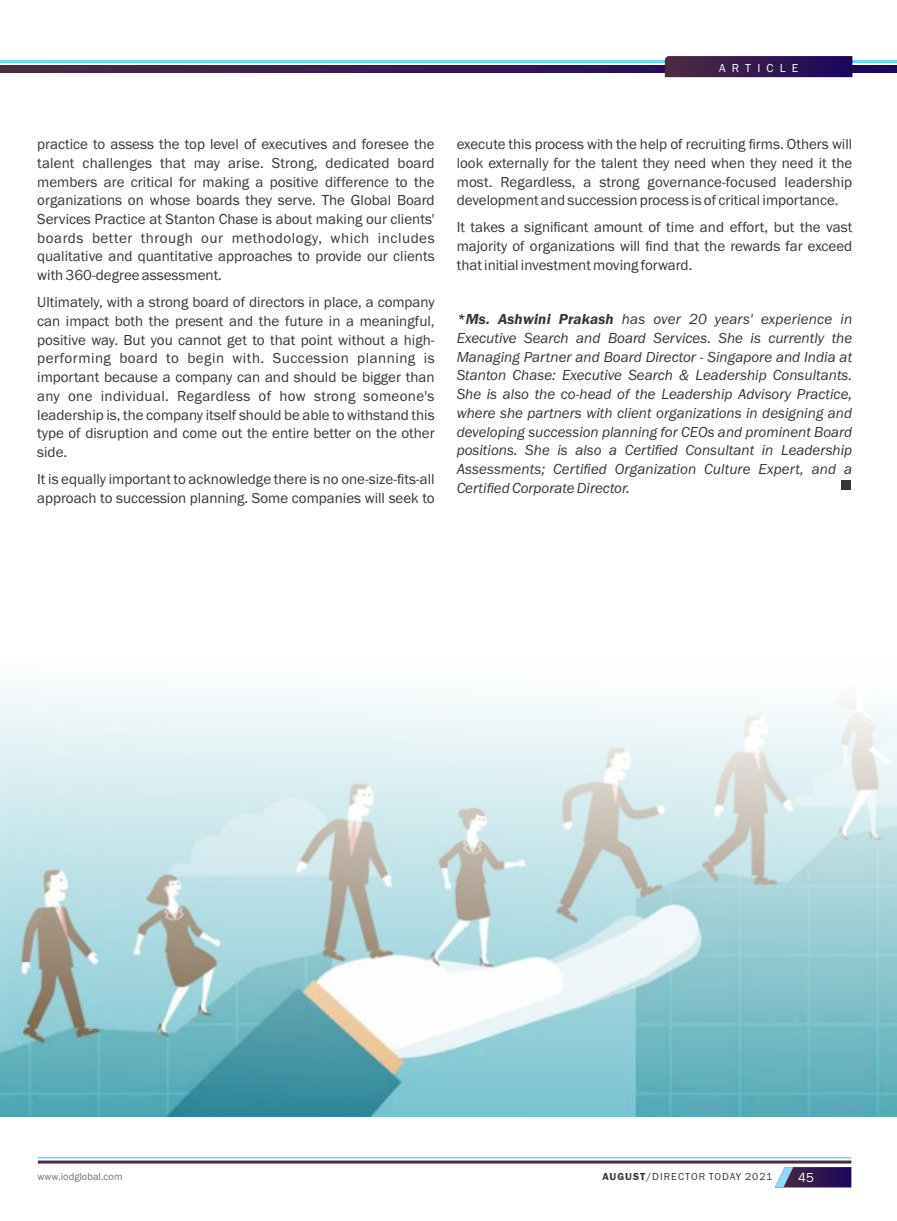
<style>
.page{position:relative;width:897px;height:1221px;background:#fff}
.page>*{position:absolute;margin:0;border:0;box-sizing:border-box;transform-origin:0 0}
.t1{font:15px/18.8px "Franklin Gothic";color:#373435;text-align:justify}
.t2{font:italic 15px/18.8px "Franklin Gothic";letter-spacing:.005em;color:#373435;text-align:justify}
.t3{font:13.5px "Franklin Gothic";color:#fefefe}
.t4{font:12px "Franklin Gothic";letter-spacing:.52em;color:#fefefe}
.t5{font:10.5px "Franklin Gothic";letter-spacing:.1em;color:#373435}
.t6{font:10.5px "Franklin Gothic";color:#727376}
.s1{font-weight:600}
</style>
<div class="page">
<img style="left:0;top:688px;width:896px;height:428px">
<div style="left:841px;top:480px;width:9px;height:9px;background:#373435"></div>
<hr style="left:38px;top:1156px;width:813px;height:2px;background:#68dcfc">
<hr style="left:38px;top:1160px;width:813px;height:3px;background:#492b42">
<svg style="left:775px;top:1167px;width:76px;height:20px;background:#483a6e"></svg>
<svg style="left:0;top:65px;width:896px;height:8px;background:#381b4b"></svg>
<hr style="left:0;top:61px;width:896px;height:2px;background:#68dcfc">
<svg style="left:664px;top:56px;width:188px;height:21px;background:#35194f"></svg>
<p class="t4" style="left:719px;top:63px;width:81px">ARTICLE</p>
<p class="t1" style="left:37px;top:136px;width:399px">practice to assess the top level of executives and foresee the talent challenges that may arise. Strong, dedicated board members are critical for making a positive difference to the organizations on whose boards they serve. The Global Board Services Practice at Stanton Chase is about making our clients' boards better through our methodology, which includes qualitative and quantitative approaches to provide our clients with 360-degree assessment.</p>
<p class="t1" style="left:37px;top:294px;width:399px">Ultimately, with a strong board of directors in place, a company can impact both the present and the future in a meaningful, positive way. But you cannot get to that point without a high&shy;performing board to begin with. Succession planning is important because a company can and should be bigger than any one individual. Regardless of how strong someone's leadership is, the company itself should be able to withstand this type of disruption and come out the entire better on the other side.</p>
<p class="t1" style="left:37px;top:471px;width:399px">It is equally important to acknowledge there is no one-size-fits-all approach to succession planning. Some companies will seek to</p>
<p class="t1" style="left:456px;top:136px;width:397px">execute this process with the help of recruiting firms. Others will look externally for the talent they need when they need it the most. Regardless, a strong governance-focused leadership development and succession process is of critical importance.</p>
<p class="t1" style="left:456px;top:219px;width:397px">It takes a significant amount of time and effort, but the vast majority of organizations will find that the rewards far exceed that initial investment moving forward.</p>
<p class="t2" style="left:456px;top:311px;width:397px"><span class="s1">*Ms. Ashwini Prakash</span> has over 20 years' experience in Executive Search and Board Services. She is currently the Managing Partner and Board Director - Singapore and India at Stanton Chase: Executive Search &amp; Leadership Consultants.<br>She is also the co-head of the Leadership Advisory Practice, where she partners with client organizations in designing and developing succession planning for CEOs and prominent Board positions. She is also a Certified Consultant in Leadership Assessments; Certified Organization Culture Expert, and a Certified Corporate Director.</p>
<p class="t6" style="left:38px;top:1172px;width:86px">www.iodglobal.com</p>
<p class="t5" style="left:602px;top:1172px;width:171px"><span class="s1">AUGUST</span>/DIRECTOR TODAY 2021</p>
<p class="t3" style="left:798px;top:1172px;width:17px">45</p>
</div>
